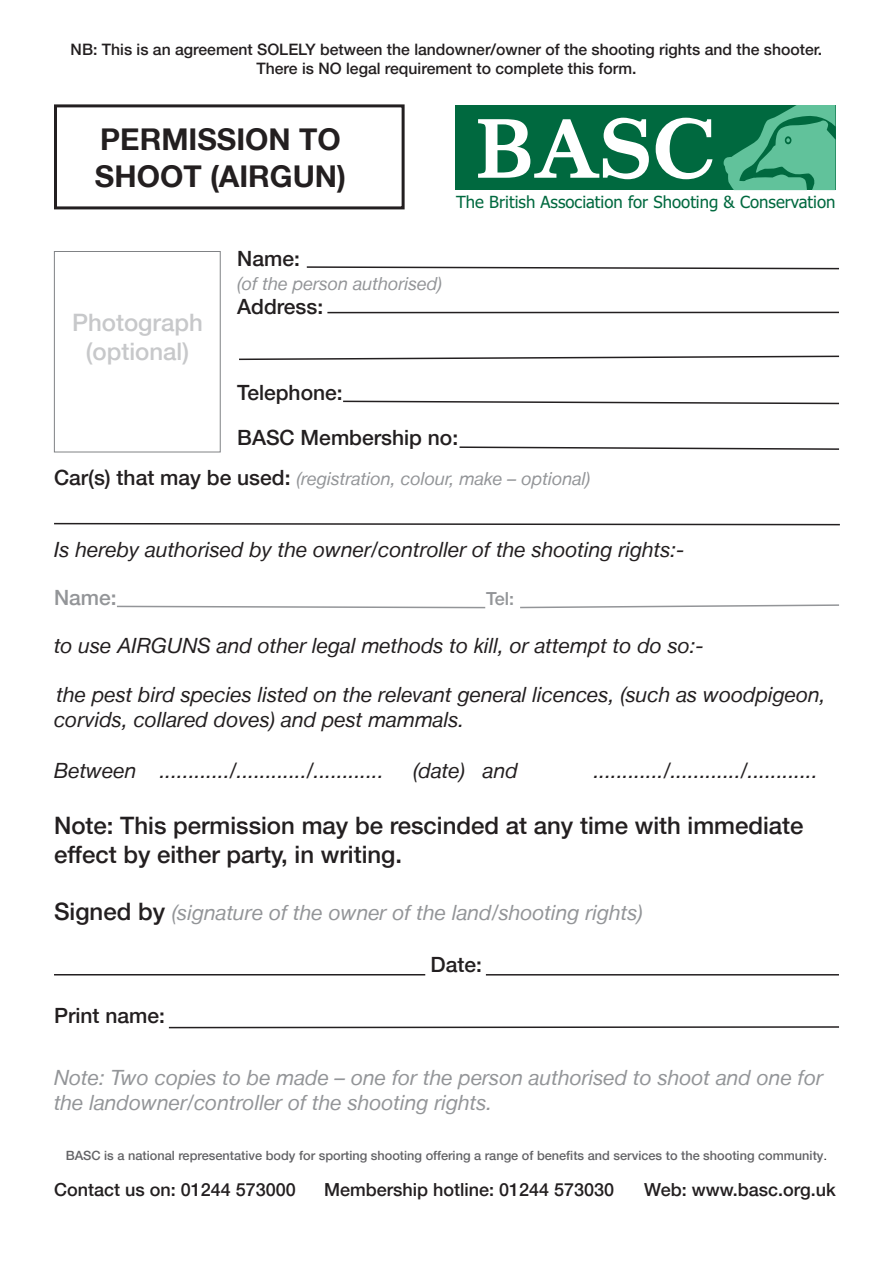
<style>
.page{position:relative;width:893px;height:1263px;background:#fff}
.page>*{position:absolute;margin:0;border:0;box-sizing:border-box;transform-origin:0 0}
.t1{font:700 30px/36.5px "Helvetica Neue LT";color:#231f20}
.t2{font:500 24px/28.8px "Helvetica Neue LT";color:#231f20}
.t3{font:500 24px/28.8px "Helvetica Neue LT";color:#c7c8ca;text-align:center}
.t4{font:italic 21px/25.2px "Helvetica Neue LT";color:#231f20}
.t5{font:italic 21px/25.2px "Helvetica Neue LT";color:#939598}
.t6{font:500 21px/45px "Helvetica Neue LT";color:#231f20}
.t7{font:500 21px "Helvetica Neue LT";color:#939598}
.t8{font:italic 18px "Helvetica Neue LT";color:#939598}
.t9{font:500 18px "Helvetica Neue LT";color:#231f20}
.t10{font:500 18px "Helvetica Neue LT";color:#939598}
.t11{font:16.8px "Tahoma";color:#00693f}
.t12{font:500 15.75px/18.9px "Helvetica Neue LT";color:#231f20;text-align:center}
.t13{font:500 12.75px "Helvetica Neue LT";color:#636366}
.s1{font-weight:500;font-style:normal;font-size:21px;color:#231f20}
.s2{font-weight:500;font-style:normal;font-size:24px;color:#231f20}
.s3{font-family:"Arial";font-weight:400;font-size:13.5px;color:#231f20}
</style>
<div class="page">
<div style="left:455px;top:105px;width:380px;height:85px;background:#00693f"></div>
<svg style="left:723px;top:105px;width:112px;height:85px"></svg>
<svg style="left:478px;top:118px;width:171px;height:61px"></svg>
<svg style="left:656px;top:118px;width:56px;height:61px"></svg>
<div style="left:54px;top:104px;width:351px;height:105px;border:3px solid #231f20"></div>
<div style="left:54px;top:251px;width:167px;height:201px;border:1px solid #808285"></div>
<svg style="left:306px;top:266px;width:533px;height:4px"></svg>
<hr style="left:327px;top:312px;width:512px;height:1px;background:#231f20">
<svg style="left:239px;top:355px;width:601px;height:6px"></svg>
<svg style="left:343px;top:400px;width:496px;height:5px"></svg>
<svg style="left:459px;top:446px;width:381px;height:4px"></svg>
<svg style="left:54px;top:522px;width:786px;height:4px"></svg>
<svg style="left:117px;top:605px;width:369px;height:4px"></svg>
<svg style="left:520px;top:604px;width:319px;height:5px"></svg>
<hr style="left:54px;top:974px;width:371px;height:1px;background:#231f20">
<hr style="left:486px;top:974px;width:353px;height:1px;background:#231f20">
<svg style="left:168px;top:1026px;width:671px;height:3px"></svg>
<p class="t12" style="left:71px;top:42px;width:753px">NB: This is an agreement SOLELY between the landowner/owner of the shooting rights and the shooter.<br>There is NO legal requirement to complete this form.</p>
<h1 class="t1" style="left:95px;top:124px;width:253px">PERMISSION TO<br>SHOOT (AIRGUN)</h1>
<p class="t11" style="left:456px;top:195px;width:381px">The British Association for Shooting &amp; Conservation</p>
<p class="t3" style="left:72px;top:310px;width:132px">Photograph (optional)</p>
<p class="t6" style="left:237px;top:238px;width:64px">Name:</p>
<p class="t8" style="left:237px;top:277px;width:207px">(of the person authorised)</p>
<p class="t6" style="left:237px;top:286px;width:87px">Address:</p>
<p class="t6" style="left:237px;top:372px;width:222px">Telephone:<br>BASC Membership no:</p>
<p class="t8" style="left:54px;top:472px;width:538px"><span class="s1">Car(s) that may be used:</span> (registration, colour, make – optional)</p>
<p class="t4" style="left:54px;top:539px;width:632px">Is hereby authorised by the owner/controller of the shooting rights:-</p>
<p class="t7" style="left:54px;top:589px;width:64px">Name:</p>
<p class="t10" style="left:486px;top:592px;width:30px">Tel:</p>
<p class="t4" style="left:54px;top:635px;width:651px">to use AIRGUNS and other legal methods to kill, or attempt to do so:-</p>
<p class="t4" style="left:54px;top:684px;width:773px">the pest bird species listed on the relevant general licences, (such as woodpigeon, corvids, collared doves) and pest mammals.</p>
<p class="t4" style="left:54px;top:760px;width:331px">Between ............/............/............</p>
<p class="t4" style="left:413px;top:760px;width:106px">(date) and</p>
<p class="t4" style="left:594px;top:760px;width:226px">............/............/............</p>
<p class="t2" style="left:54px;top:813px;width:751px">Note: This permission may be rescinded at any time with immediate effect by either party, in writing.</p>
<p class="t5" style="left:54px;top:902px;width:590px"><span class="s2">Signed by</span> (signature of the owner of the land/shooting rights)</p>
<p class="t6" style="left:431px;top:944px;width:53px">Date:</p>
<p class="t6" style="left:54px;top:994px;width:112px">Print name:</p>
<p class="t5" style="left:54px;top:1067px;width:770px">Note: Two copies to be made – one for the person authorised to shoot and one for the landowner/controller of the shooting rights.</p>
<p class="t13" style="left:66px;top:1151px;width:763px">BASC is a national representative body for sporting shooting offering a range of benefits and services to the shooting community<span class="s3">.</span></p>
<p class="t9" style="left:54px;top:1183px;width:243px">Contact us on: 01244 573000</p>
<p class="t9" style="left:324px;top:1183px;width:292px">Membership hotline: 01244 573030</p>
<p class="t9" style="left:644px;top:1183px;width:193px">Web: www.basc.org.uk</p>
</div>
